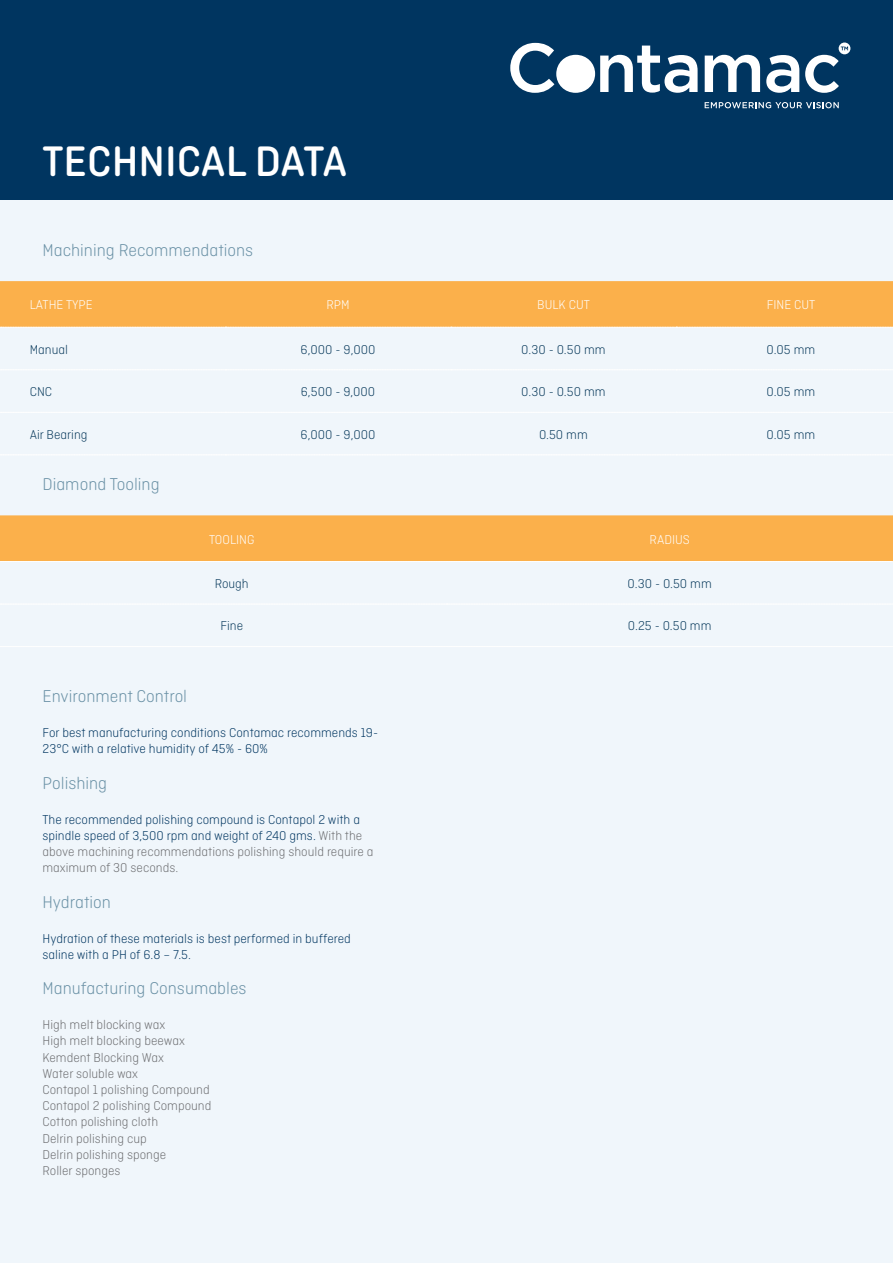
<style>
.page{position:relative;width:893px;height:1263px;background:#fff}
.page>*{position:absolute;margin:0;border:0;box-sizing:border-box;transform-origin:0 0}
.t1{font:500 45px "Ciutadella Rounded";color:#fff}
.t2{font:300 18px "Ciutadella Rounded";color:#6990a5}
.t3{font:300 13.5px/16.2px "Ciutadella Rounded";color:#003560}
.t4{font:300 13.5px "Ciutadella Rounded";color:#6c6d70}
.t5{font:300 13.5px "Ciutadella Rounded";color:#08395b}
.t6{font:300 13.5px "Ciutadella Rounded";color:#fff}
.t7{font:300 10.5px "Ciutadella Rounded";color:#6c6d70}
.s1{color:#6c6d70}
</style>
<div class="page">
<div style="left:0;top:0;width:893px;height:201px;background:#003560"></div>
<svg style="left:510px;top:43px;width:44px;height:50px"></svg>
<div style="left:556px;top:55px;width:39px;height:38px;background:#fff;border-radius:19px"></div>
<svg style="left:600px;top:46px;width:98px;height:47px"></svg>
<svg style="left:705px;top:55px;width:55px;height:37px"></svg>
<svg style="left:766px;top:55px;width:33px;height:38px"></svg>
<svg style="left:805px;top:43px;width:45px;height:50px"></svg>
<svg style="left:705px;top:102px;width:134px;height:6px"></svg>
<div style="left:0;top:201px;width:893px;height:1062px;background:#f0f6fb"></div>
<div style="left:0;top:281px;width:893px;height:47px;background:#fbb04b"></div>
<svg style="left:0;top:369px;width:893px;height:1px"></svg>
<svg style="left:0;top:412px;width:893px;height:1px"></svg>
<svg style="left:0;top:454px;width:891px;height:1px"></svg>
<div style="left:0;top:515px;width:893px;height:47px;background:#fbb04b"></div>
<svg style="left:1px;top:604px;width:882px;height:1px"></svg>
<svg style="left:0;top:646px;width:893px;height:1px"></svg>
<p class="t1" style="left:43px;top:136px;width:306px">TECHNICAL DATA</p>
<p class="t2" style="left:43px;top:241px;width:212px">Machining Recommendations</p>
<p class="t6" style="left:30px;top:298px;width:64px">LATHE TYPE</p>
<p class="t6" style="left:326px;top:298px;width:25px">RPM</p>
<p class="t6" style="left:537px;top:298px;width:54px">BULK CUT</p>
<p class="t6" style="left:767px;top:298px;width:50px">FINE CUT</p>
<p class="t5" style="left:30px;top:342px;width:40px">Manual</p>
<p class="t5" style="left:301px;top:342px;width:76px">6,000 - 9,000</p>
<p class="t5" style="left:521px;top:342px;width:86px">0.30 - 0.50 mm</p>
<p class="t5" style="left:767px;top:342px;width:50px">0.05 mm</p>
<p class="t5" style="left:30px;top:384px;width:24px">CNC</p>
<p class="t5" style="left:301px;top:384px;width:76px">6,500 - 9,000</p>
<p class="t5" style="left:521px;top:384px;width:86px">0.30 - 0.50 mm</p>
<p class="t5" style="left:767px;top:384px;width:50px">0.05 mm</p>
<p class="t5" style="left:30px;top:427px;width:59px">Air Bearing</p>
<p class="t5" style="left:301px;top:427px;width:76px">6,000 - 9,000</p>
<p class="t5" style="left:539px;top:427px;width:50px">0.50 mm</p>
<p class="t5" style="left:767px;top:427px;width:50px">0.05 mm</p>
<p class="t2" style="left:43px;top:475px;width:119px">Diamond Tooling</p>
<p class="t6" style="left:209px;top:532px;width:47px">TOOLING</p>
<p class="t6" style="left:650px;top:532px;width:42px">RADIUS</p>
<p class="t5" style="left:215px;top:576px;width:36px">Rough</p>
<p class="t5" style="left:628px;top:576px;width:86px">0.30 - 0.50 mm</p>
<p class="t5" style="left:220px;top:619px;width:24px">Fine</p>
<p class="t5" style="left:628px;top:619px;width:85px">0.25 - 0.50 mm</p>
<p class="t2" style="left:43px;top:686px;width:146px">Environment Control</p>
<p class="t3" style="left:43px;top:725px;width:337px">For best manufacturing conditions Contamac recommends 19-<br>23°C with a relative humidity of 45% - 60%</p>
<p class="t2" style="left:43px;top:773px;width:66px">Polishing</p>
<p class="t3" style="left:43px;top:811px;width:332px">The recommended polishing compound is Contapol 2 with a spindle speed of 3,500 rpm and weight of 240 gms. <span class="s1">With the above machining recommendations polishing should require a maximum of 30 seconds.</span></p>
<p class="t2" style="left:43px;top:892px;width:70px">Hydration</p>
<p class="t3" style="left:43px;top:930px;width:310px">Hydration of these materials is best performed in buffered saline with a PH of 6.8 – 7.5.</p>
<p class="t2" style="left:43px;top:978px;width:206px">Manufacturing Consumables</p>
<p class="t4" style="left:43px;top:1017px;width:124px">High melt blocking wax</p>
<p class="t4" style="left:43px;top:1034px;width:144px">High melt blocking beewax</p>
<p class="t4" style="left:43px;top:1050px;width:123px">Kemdent Blocking Wax</p>
<p class="t4" style="left:43px;top:1066px;width:97px">Water soluble wax</p>
<p class="t4" style="left:43px;top:1082px;width:169px">Contapol 1 polishing Compound</p>
<p class="t4" style="left:43px;top:1098px;width:170px">Contapol 2 polishing Compound</p>
<p class="t4" style="left:43px;top:1115px;width:117px">Cotton polishing cloth</p>
<p class="t4" style="left:43px;top:1131px;width:106px">Delrin polishing cup</p>
<p class="t4" style="left:43px;top:1147px;width:125px">Delrin polishing sponge</p>
<p class="t4" style="left:43px;top:1163px;width:80px">Roller sponges</p>
<p class="t7" style="left:43px;top:1134px;width:44px">Reference</p>
</div>
